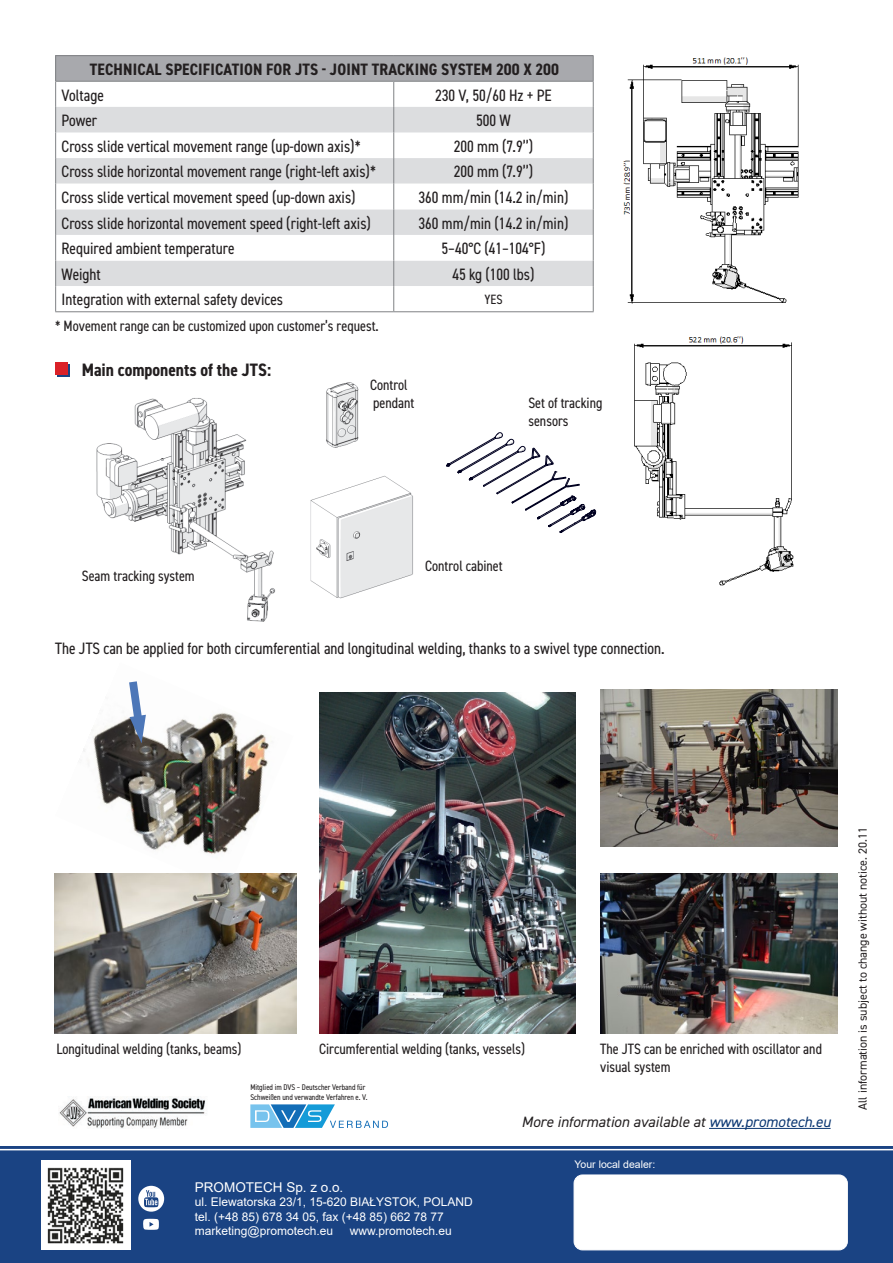
<style>
.page{position:relative;width:893px;height:1263px;background:#fff}
.page>*{position:absolute;margin:0;border:0;box-sizing:border-box;transform-origin:0 0}
.tekst_ulotka_promote{font:700 condensed 18px "DIN2014";color:#231f20}
.w_tabelce_tresc{font:condensed 16.5px "DIN2014";color:#231f20}
.w_tabelce_tresc_2{font:700 condensed 16.5px "DIN2014";letter-spacing:.01em;color:#231f20}
.w_tabelce_tresc-2{font:condensed 15px/18px "DIN2014";color:#231f20}
.tekst_wozki{font:italic 15px "DIN2014";color:#231f20}
.t1{font:13.5px "Arial";color:#fff}
.w_tabelce_tresc-3{font:condensed 13.5px "DIN2014";color:#231f20}
.t2{font:12px "Arial";color:#fff}
.t3{font:12px "DIN2014";color:#231f20}
.t4{font:10.5px "Arial";color:#fff}
.opis_zdjec{font:condensed 8.25px/9.9px "DIN2014";color:#231f20}
.s1{color:#0a3672}
</style>
<div class="page">
<img style="left:83px;top:712px;width:189px;height:142px">
<svg style="left:129px;top:681px;width:17px;height:62px"></svg>
<div style="left:0;top:1146px;width:893px;height:117px;background:#1a4383"></div>
<img style="left:41px;top:1160px;width:89px;height:90px">
<div style="left:574px;top:1175px;width:273px;height:75px;background:#fff;border-radius:9px"></div>
<div style="left:574px;top:1175px;width:273px;height:75px;border:1px solid #fff;border-radius:9px"></div>
<svg style="left:138px;top:1186px;width:26px;height:26px"></svg>
<svg style="left:143px;top:1219px;width:16px;height:11px"></svg>
<hr style="left:0;top:1149px;width:893px;height:1px;background:#fff">
<hr style="left:55px;top:55px;width:339px;height:1px;background:#808285">
<hr style="left:394px;top:55px;width:200px;height:1px;background:#808285">
<svg style="left:55px;top:56px;width:539px;height:255px"></svg>
<hr style="left:55px;top:311px;width:339px;height:1px;background:#808285">
<hr style="left:394px;top:311px;width:200px;height:1px;background:#808285">
<hr style="left:709px;top:1128px;width:122px;height:1px;background:#0a3672">
<img style="left:59px;top:1096px;width:147px;height:32px">
<svg style="left:250px;top:1104px;width:138px;height:24px"></svg>
<img style="left:55px;top:873px;width:241px;height:160px">
<img style="left:319px;top:692px;width:256px;height:341px">
<img style="left:600px;top:689px;width:238px;height:157px">
<img style="left:600px;top:873px;width:238px;height:160px">
<img style="left:634px;top:336px;width:159px;height:249px">
<img style="left:623px;top:57px;width:176px;height:247px">
<img style="left:96px;top:398px;width:180px;height:224px">
<img style="left:311px;top:475px;width:102px;height:123px">
<img style="left:326px;top:382px;width:33px;height:66px">
<div style="left:57px;top:364px;width:13px;height:12px;background:#1a4383"></div>
<div style="left:55px;top:362px;width:13px;height:13px;background:#da2128"></div>
<svg style="left:446px;top:432px;width:151px;height:101px"></svg>
<p class="w_tabelce_tresc_2" style="left:90px;top:58px;width:471px">TECHNICAL SPECIFICATION FOR JTS - JOINT TRACKING SYSTEM 200 X 200</p>
<p class="w_tabelce_tresc" style="left:62px;top:84px;width:44px">Voltage</p>
<p class="w_tabelce_tresc" style="left:435px;top:84px;width:118px">230 V, 50/60 Hz + PE</p>
<p class="w_tabelce_tresc" style="left:62px;top:109px;width:37px">Power</p>
<p class="w_tabelce_tresc" style="left:476px;top:109px;width:36px">500 W</p>
<p class="w_tabelce_tresc" style="left:62px;top:135px;width:300px">Cross slide vertical movement range (up-down axis)*</p>
<p class="w_tabelce_tresc" style="left:454px;top:135px;width:81px">200 mm (7.9’’)</p>
<p class="w_tabelce_tresc" style="left:62px;top:161px;width:316px">Cross slide horizontal movement range (right-left axis)*</p>
<p class="w_tabelce_tresc" style="left:454px;top:161px;width:81px">200 mm (7.9’’)</p>
<p class="w_tabelce_tresc" style="left:62px;top:186px;width:295px">Cross slide vertical movement speed (up-down axis)</p>
<p class="w_tabelce_tresc" style="left:419px;top:186px;width:151px">360 mm/min (14.2 in/min)</p>
<p class="w_tabelce_tresc" style="left:62px;top:212px;width:311px">Cross slide horizontal movement speed (right-left axis)</p>
<p class="w_tabelce_tresc" style="left:419px;top:212px;width:151px">360 mm/min (14.2 in/min)</p>
<p class="w_tabelce_tresc" style="left:62px;top:237px;width:174px">Required ambient temperature</p>
<p class="w_tabelce_tresc" style="left:442px;top:237px;width:105px">5–40°C (41–104°F)</p>
<p class="w_tabelce_tresc" style="left:62px;top:263px;width:41px">Weight</p>
<p class="w_tabelce_tresc" style="left:452px;top:263px;width:84px">45 kg (100 lbs)</p>
<p class="w_tabelce_tresc" style="left:62px;top:289px;width:223px">Integration with external safety devices</p>
<p class="w_tabelce_tresc-3" style="left:484px;top:291px;width:20px">YES</p>
<p class="w_tabelce_tresc-2" style="left:55px;top:316px;width:325px">* Movement range can be customized upon customer’s request.</p>
<p class="tekst_ulotka_promote" style="left:82px;top:357px;width:191px">Main components of the JTS:</p>
<p class="w_tabelce_tresc-2" style="left:370px;top:375px;width:46px">Control pendant</p>
<p class="w_tabelce_tresc-2" style="left:528px;top:393px;width:76px">Set of tracking sensors</p>
<p class="w_tabelce_tresc-2" style="left:82px;top:566px;width:114px">Seam tracking system</p>
<p class="w_tabelce_tresc-2" style="left:425px;top:557px;width:79px">Control cabinet</p>
<p class="w_tabelce_tresc" style="left:55px;top:637px;width:611px">The JTS can be applied for both circumferential and longitudinal welding, thanks to a swivel type connection.</p>
<p class="w_tabelce_tresc-2" style="left:56px;top:1039px;width:187px">Longitudinal welding (tanks, beams)</p>
<p class="w_tabelce_tresc-2" style="left:319px;top:1039px;width:207px">Circumferential welding (tanks, vessels)</p>
<p class="w_tabelce_tresc-2" style="left:600px;top:1039px;width:223px">The JTS can be enriched with oscillator and visual system</p>
<p class="opis_zdjec" style="left:250px;top:1081px;width:119px">Mitglied im DVS – Deutscher Verband für<br>Schweißen und verwandte Verfahren e. V.</p>
<p class="t1" style="left:195px;top:1178px;width:150px">PROMOTECH Sp. z o.o.</p>
<p class="t2" style="left:195px;top:1194px;width:279px">ul. Elewatorska 23/1, 15-620 BIAŁYSTOK, POLAND</p>
<p class="t2" style="left:195px;top:1208px;width:250px">tel. (+48 85) 678 34 05, fax (+48 85) 662 78 77</p>
<p class="t2" style="left:195px;top:1222px;width:140px">marketing@promotech.eu</p>
<p class="t2" style="left:350px;top:1222px;width:104px">www.promotech.eu</p>
<p class="tekst_wozki" style="left:521px;top:1112px;width:311px">More information available at <span class="s1">www.promotech.eu</span></p>
<p class="t4" style="left:575px;top:1157px;width:82px">Your local dealer:</p>
<p class="t3" style="left:855px;top:1110px;width:284px;rotate:-90deg">All information is subject to change without notice. 20.11</p>
</div>
